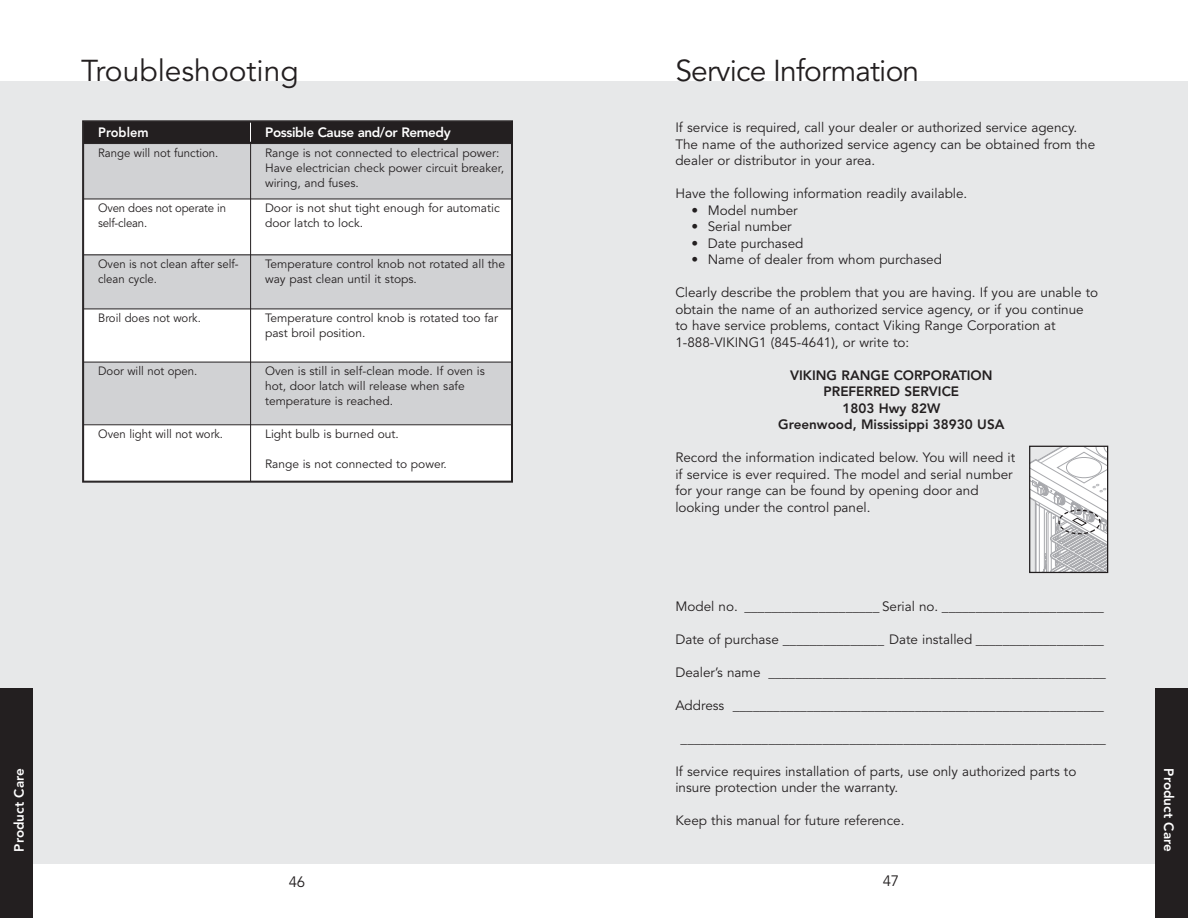
<style>
.page{position:relative;width:1188px;height:918px;background:#fff}
.page>*{position:absolute;margin:0;border:0;box-sizing:border-box;transform-origin:0 0}
.t1{font:30px "Avenir";letter-spacing:-.03em;color:#231f20}
.t2{font:30px "Avenir";color:#231f20}
.t3{font:15px "Avenir";color:#231f20}
.t4{font:13.5px/16.5px "Avenir";color:#231f20}
.t5{font:800 13.5px/16.5px "Avenir";color:#231f20;text-align:center}
.t6{font:800 13.5px "Avenir";letter-spacing:-.02em;color:#fff}
.t7{font:800 13.5px "Avenir";color:#fff}
.t8{font:800 13.5px "Avenir";color:#fff;scale:.95 1}
.t9{font:12px/15px "Avenir";color:#231f20}
.t10{font:12px/15px "Avenir";color:#231f20;scale:.95 1}
</style>
<div class="page">
<div style="left:580px;top:81px;width:608px;height:783px;background:#e7e8e9"></div>
<svg style="left:1030px;top:448px;width:78px;height:126px"></svg>
<div style="left:1029px;top:446px;width:79px;height:127px;border:1px solid #231f20"></div>
<div style="left:0;top:81px;width:606px;height:783px;background:#e7e8e9"></div>
<div style="left:84px;top:122px;width:167px;height:22px;background:#231f20"></div>
<div style="left:251px;top:122px;width:261px;height:22px;background:#231f20"></div>
<div style="left:84px;top:144px;width:167px;height:55px;background:#d1d2d4"></div>
<div style="left:251px;top:144px;width:261px;height:55px;background:#d1d2d4"></div>
<div style="left:84px;top:199px;width:167px;height:56px;background:#fff"></div>
<div style="left:251px;top:199px;width:261px;height:56px;background:#fff"></div>
<div style="left:84px;top:255px;width:167px;height:54px;background:#d1d2d4"></div>
<div style="left:251px;top:255px;width:261px;height:54px;background:#d1d2d4"></div>
<div style="left:84px;top:309px;width:167px;height:53px;background:#fff"></div>
<div style="left:251px;top:309px;width:261px;height:53px;background:#fff"></div>
<div style="left:84px;top:362px;width:167px;height:63px;background:#d1d2d4"></div>
<div style="left:251px;top:362px;width:261px;height:63px;background:#d1d2d4"></div>
<div style="left:84px;top:425px;width:167px;height:56px;background:#fff"></div>
<div style="left:251px;top:425px;width:261px;height:56px;background:#fff"></div>
<hr style="left:83px;top:122px;width:1px;height:359px;background:#231f20">
<hr style="left:250px;top:122px;width:1px;height:359px;background:#231f20">
<hr style="left:511px;top:122px;width:1px;height:359px;background:#231f20">
<hr style="left:84px;top:199px;width:428px;height:1px;background:#231f20">
<hr style="left:84px;top:255px;width:428px;height:1px;background:#231f20">
<hr style="left:84px;top:309px;width:428px;height:1px;background:#231f20">
<hr style="left:84px;top:362px;width:428px;height:1px;background:#231f20">
<hr style="left:84px;top:425px;width:428px;height:1px;background:#231f20">
<hr style="left:84px;top:481px;width:428px;height:1px;background:#231f20">
<svg style="left:250px;top:123px;width:1px;height:19px"></svg>
<div style="left:1155px;top:688px;width:33px;height:230px;background:#231f20"></div>
<div style="left:0;top:688px;width:33px;height:230px;background:#231f20"></div>
<h1 class="t2" style="left:81px;top:58px;width:219px">Troubleshooting</h1>
<p class="t8" style="left:98px;top:126px;width:54px">Problem</p>
<p class="t6" style="left:265px;top:126px;width:187px">Possible Cause and/or Remedy</p>
<p class="t10" style="left:98px;top:146px;width:128px">Range will not function.</p>
<p class="t9" style="left:265px;top:146px;width:241px">Range is not connected to electrical power:<br>Have electrician check power circuit breaker, wiring, and fuses.</p>
<p class="t10" style="left:98px;top:201px;width:136px">Oven does not operate in self-clean.</p>
<p class="t9" style="left:265px;top:201px;width:236px">Door is not shut tight enough for automatic door latch to lock.</p>
<p class="t10" style="left:98px;top:257px;width:150px">Oven is not clean after self&shy;clean cycle.</p>
<p class="t9" style="left:265px;top:257px;width:242px">Temperature control knob not rotated all the way past clean until it stops.</p>
<p class="t10" style="left:98px;top:311px;width:110px">Broil does not work.</p>
<p class="t9" style="left:265px;top:311px;width:235px">Temperature control knob is rotated too far past broil position.</p>
<p class="t10" style="left:98px;top:364px;width:106px">Door will not open.</p>
<p class="t9" style="left:265px;top:364px;width:221px">Oven is still in self-clean mode. If oven is hot, door latch will release when safe temperature is reached.</p>
<p class="t10" style="left:98px;top:427px;width:133px">Oven light will not work.</p>
<p class="t9" style="left:265px;top:427px;width:135px">Light bulb is burned out.</p>
<p class="t9" style="left:265px;top:457px;width:183px">Range is not connected to power.</p>
<p class="t7" style="left:13px;top:852px;width:85px;rotate:-90deg">Product Care</p>
<p class="t3" style="left:289px;top:876px;width:18px">46</p>
<h1 class="t1" style="left:675px;top:58px;width:245px">Service Information</h1>
<p class="t4" style="left:675px;top:120px;width:421px">If service is required, call your dealer or authorized service agency.<br>The name of the authorized service agency can be obtained from the dealer or distributor in your area.</p>
<p class="t4" style="left:675px;top:186px;width:294px">Have the following information readily available.</p>
<p class="t4" style="left:692px;top:203px;width:108px">• Model number</p>
<p class="t4" style="left:692px;top:219px;width:102px">• Serial number</p>
<p class="t4" style="left:692px;top:236px;width:113px">• Date purchased</p>
<p class="t4" style="left:692px;top:252px;width:252px">• Name of dealer from whom purchased</p>
<p class="t4" style="left:675px;top:285px;width:424px">Clearly describe the problem that you are having. If you are unable to obtain the name of an authorized service agency, or if you continue to have service problems, contact Viking Range Corporation at 1-888-VIKING1 (845-4641), or write to:</p>
<p class="t5" style="left:778px;top:368px;width:228px">VIKING RANGE CORPORATION<br>PREFERRED SERVICE<br>1803 Hwy 82W<br>Greenwood, Mississippi 38930 USA</p>
<p class="t4" style="left:675px;top:450px;width:341px">Record the information indicated below. You will need it if service is ever required. The model and serial number for your range can be found by opening door and looking under the control panel.</p>
<p class="t4" style="left:675px;top:599px;width:430px">Model no. ____________________ Serial no. ________________________</p>
<p class="t4" style="left:675px;top:632px;width:430px">Date of purchase _______________ Date installed ___________________</p>
<p class="t4" style="left:675px;top:665px;width:432px">Dealer’s name __________________________________________________</p>
<p class="t4" style="left:675px;top:698px;width:430px">Address _______________________________________________________</p>
<p class="t4" style="left:681px;top:731px;width:427px">_______________________________________________________________</p>
<p class="t4" style="left:675px;top:764px;width:403px">If service requires installation of parts, use only authorized parts to insure protection under the warranty.</p>
<p class="t4" style="left:675px;top:813px;width:231px">Keep this manual for future reference.</p>
<p class="t3" style="left:883px;top:875px;width:18px">47</p>
<p class="t7" style="left:1175px;top:768px;width:85px;rotate:90deg">Product Care</p>
</div>
